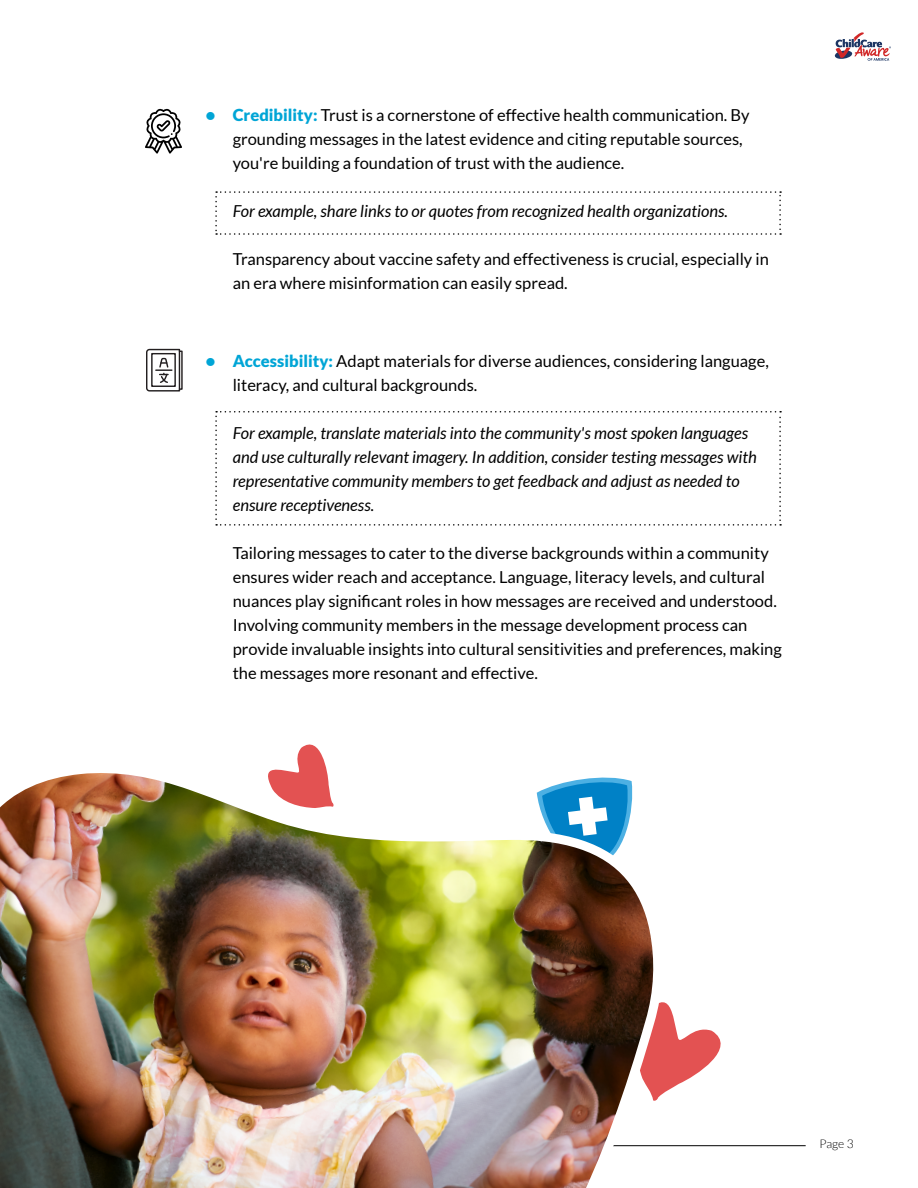
<style>
.page{position:relative;width:918px;height:1188px;background:#fff}
.page>*{position:absolute;margin:0;border:0;box-sizing:border-box;transform-origin:0 0}
.t1{font:16.5px/24px "Lato";color:#000}
.t2{font:italic 16.5px/24px "Lato";color:#000}
.t3{font:300 12px "Lato";color:#000}
.s1{font-weight:900;color:#00a5d6}
</style>
<div class="page">
<hr style="left:254px;top:1145px;width:552px;height:1px;background:#000">
<svg style="left:663px;top:1002px;width:58px;height:92px"></svg>
<img style="left:0;top:773px;width:663px;height:415px">
<svg style="left:215px;top:191px;width:566px;height:44px"></svg>
<svg style="left:215px;top:411px;width:566px;height:115px"></svg>
<svg style="left:145px;top:109px;width:37px;height:45px"></svg>
<div style="left:179px;top:351px;width:4px;height:39px;border:1px solid #231f20"></div>
<svg style="left:146px;top:348px;width:35px;height:44px"></svg>
<svg style="left:258px;top:744px;width:76px;height:64px"></svg>
<svg style="left:835px;top:32px;width:56px;height:29px"></svg>
<p class="t1" style="left:233px;top:103px;width:518px;text-indent:-27px"><span class="s1">• Credibility:</span> Trust is a cornerstone of effective health communication. By grounding messages in the latest evidence and citing reputable sources, you're building a foundation of trust with the audience.</p>
<p class="t2" style="left:233px;top:200px;width:497px">For example, share links to or quotes from recognized health organizations.</p>
<p class="t1" style="left:233px;top:247px;width:538px">Transparency about vaccine safety and effectiveness is crucial, especially in an era where misinformation can easily spread.</p>
<p class="t1" style="left:233px;top:349px;width:538px;text-indent:-27px"><span class="s1">• Accessibility:</span> Adapt materials for diverse audiences, considering language, literacy, and cultural backgrounds.</p>
<p class="t2" style="left:233px;top:422px;width:526px">For example, translate materials into the community's most spoken languages and use culturally relevant imagery. In addition, consider testing messages with representative community members to get feedback and adjust as needed to ensure receptiveness.</p>
<p class="t1" style="left:233px;top:541px;width:551px">Tailoring messages to cater to the diverse backgrounds within a community ensures wider reach and acceptance. Language, literacy levels, and cultural nuances play significant roles in how messages are received and understood.<br>Involving community members in the message development process can provide invaluable insights into cultural sensitivities and preferences, making the messages more resonant and effective.</p>
<p class="t3" style="left:820px;top:1137px;width:36px">Page 3</p>
</div>
